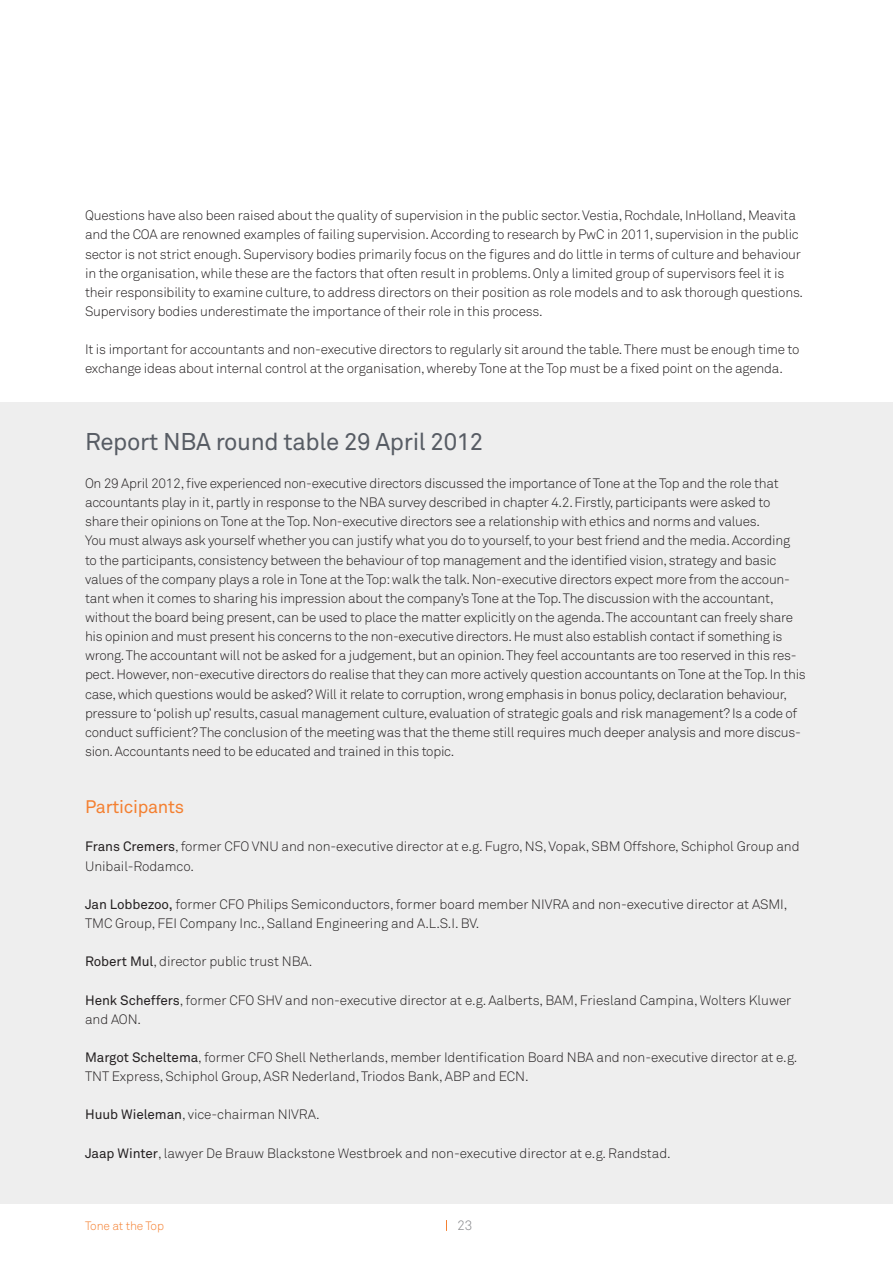
<style>
.page{position:relative;width:893px;height:1263px;background:#fff}
.page>*{position:absolute;margin:0;border:0;box-sizing:border-box;transform-origin:0 0}
.t1{font:24px "Akkurat Pro";letter-spacing:-.015em;color:#575c64}
.t2{font:18px "Akkurat Pro";letter-spacing:-.015em;color:#f48031}
.t3{font:300 13.5px/19.2px "Akkurat";letter-spacing:-.02em;color:#231f20}
.t4{font:300 13.5px "Akkurat";color:#838487}
.t5{font:300 12px "Akkurat";letter-spacing:-.01em;color:#f48031}
.s1{font-family:"Akkurat Pro";font-weight:400}
</style>
<div class="page">
<div style="left:0;top:402px;width:893px;height:801px;background:#eee"></div>
<p class="t3" style="left:85px;top:206px;width:720px">Questions have also been raised about the quality of supervision in the public sector. Vestia, Rochdale, InHolland, Meavita and the COA are renowned examples of failing supervision. According to research by PwC in 2011, supervision in the public sector is not strict enough. Supervisory bodies primarily focus on the figures and do little in terms of culture and behaviour in the organisation, while these are the factors that often result in problems. Only a limited group of supervisors feel it is their responsibility to examine culture, to address directors on their position as role models and to ask thorough questions.<br>Supervisory bodies underestimate the importance of their role in this process.</p>
<p class="t3" style="left:85px;top:340px;width:716px">It is important for accountants and non-executive directors to regularly sit around the table. There must be enough time to exchange ideas about internal control at the organisation, whereby Tone at the Top must be a fixed point on the agenda.</p>
<h1 class="t1" style="left:85px;top:427px;width:400px">Report NBA round table 29 April 2012</h1>
<p class="t3" style="left:85px;top:473px;width:722px">On 29 April 2012, five experienced non-executive directors discussed the importance of Tone at the Top and the role that accountants play in it, partly in response to the NBA survey described in chapter 4.2. Firstly, participants were asked to share their opinions on Tone at the Top. Non-executive directors see a relationship with ethics and norms and values.<br>You must always ask yourself whether you can justify what you do to yourself, to your best friend and the media. According<br>to the participants, consistency between the behaviour of top management and the identified vision, strategy and basic values of the company plays a role in Tone at the Top: walk the talk. Non-executive directors expect more from the accoun&shy;tant when it comes to sharing his impression about the company’s Tone at the Top. The discussion with the accountant, without the board being present, can be used to place the matter explicitly on the agenda. The accountant can freely share his opinion and must present his concerns to the non-executive directors. He must also establish contact if something is wrong. The accountant will not be asked for a judgement, but an opinion. They feel accountants are too reserved in this res&shy;pect. However, non-executive directors do realise that they can more actively question accountants on Tone at the Top. In this case, which questions would be asked? Will it relate to corruption, wrong emphasis in bonus policy, declaration behaviour, pressure to ‘polish up’ results, casual management culture, evaluation of strategic goals and risk management? Is a code of conduct sufficient? The conclusion of the meeting was that the theme still requires much deeper analysis and more discus&shy;sion. Accountants need to be educated and trained in this topic.</p>
<h2 class="t2" style="left:85px;top:796px;width:101px">Participants</h2>
<p class="t3" style="left:85px;top:837px;width:716px"><span class="s1">Frans Cremers</span>, former CFO VNU and non-executive director at e.g. Fugro, NS, Vopak, SBM Offshore, Schiphol Group and<br>Unibail-Rodamco.</p>
<p class="t3" style="left:85px;top:894px;width:704px"><span class="s1">Jan Lobbezoo,</span> former CFO Philips Semiconductors, former board member NIVRA and non-executive director at ASMI,<br>TMC Group, FEI Company Inc., Salland Engineering and A.L.S.I. BV.</p>
<p class="t3" style="left:85px;top:952px;width:229px"><span class="s1">Robert Mul</span>, director public trust NBA.</p>
<p class="t3" style="left:85px;top:990px;width:708px"><span class="s1">Henk Scheffers</span>, former CFO SHV and non-executive director at e.g. Aalberts, BAM, Friesland Campina, Wolters Kluwer and AON.</p>
<p class="t3" style="left:85px;top:1047px;width:714px"><span class="s1">Margot Scheltema</span>, former CFO Shell Netherlands, member Identification Board NBA and non-executive director at e.g.<br>TNT Express, Schiphol Group, ASR Nederland, Triodos Bank, ABP and ECN.</p>
<p class="t3" style="left:85px;top:1105px;width:236px"><span class="s1">Huub Wieleman</span>, vice-chairman NIVRA.</p>
<p class="t3" style="left:85px;top:1143px;width:587px"><span class="s1">Jaap Winter</span>, lawyer De Brauw Blackstone Westbroek and non-executive director at e.g. Randstad.</p>
<p class="t5" style="left:85px;top:1218px;width:80px">Tone at the Top</p>
<p class="t4" style="left:457px;top:1217px;width:17px">23</p>
</div>
